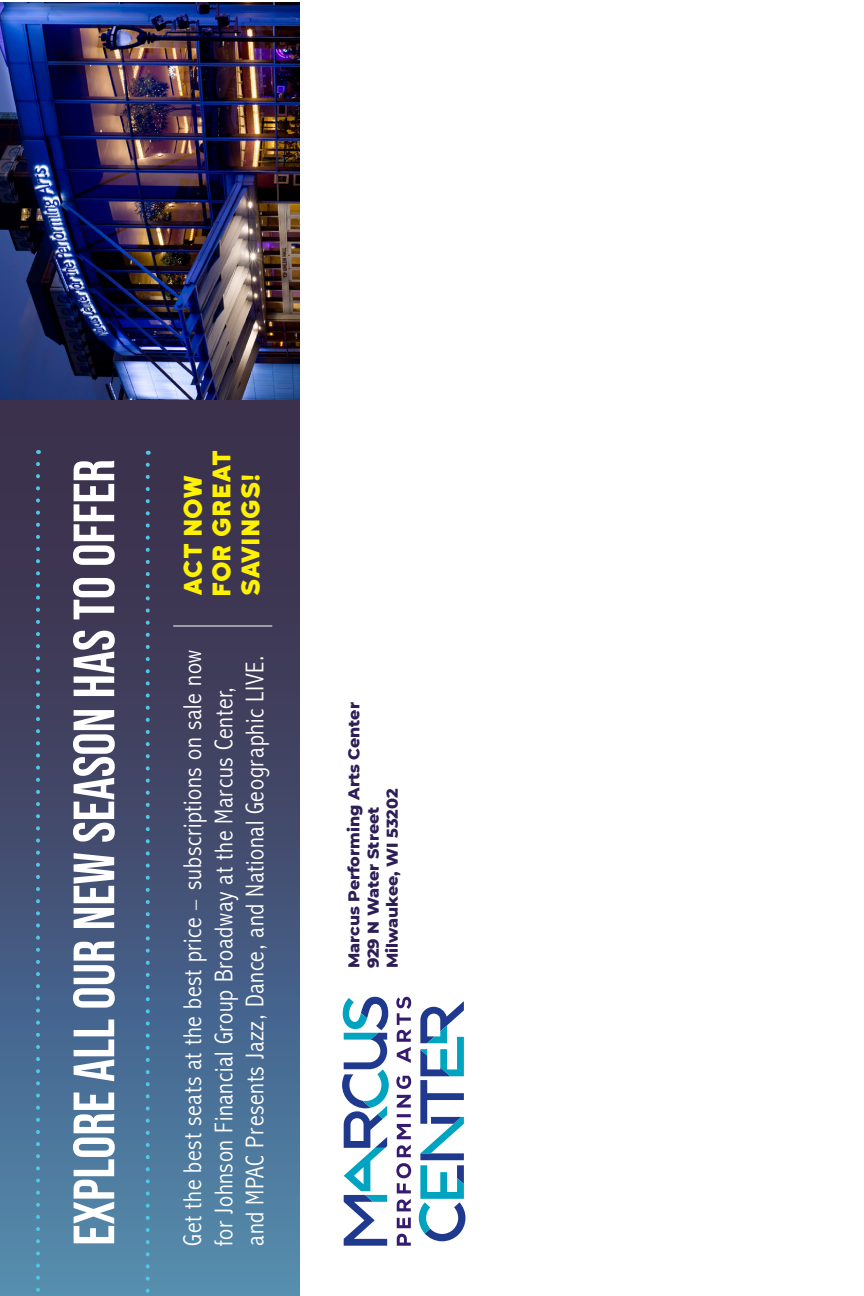
<style>
.page{position:relative;width:864px;height:1296px;background:#fff}
.page>*{position:absolute;margin:0;border:0;box-sizing:border-box;transform-origin:0 0}
.t1{font:58px "Bebas Neue";color:#fff}
.t2{font:300 condensed 26px "Abadi MT Pro";letter-spacing:.025em;color:#fff}
.t3{font:700 24px "Katahdin";letter-spacing:-.05em;color:#fff200}
.t4{font:800 16px "Montserrat";color:#2d1f56}
.s1{font-size:20px}
</style>
<div class="page">
<div style="left:0;top:399px;width:300px;height:897px;background:linear-gradient(to bottom,#38223e,#5186ad)"></div>
<svg style="left:396px;top:997px;width:15px;height:249px"></svg>
<svg style="left:342px;top:997px;width:47px;height:249px"></svg>
<svg style="left:419px;top:1001px;width:46px;height:240px"></svg>
<img style="left:0;top:3px;width:300px;height:396px">
<svg style="left:36px;top:464px;width:4px;height:832px;background:#487394"></svg>
<svg style="left:146px;top:465px;width:4px;height:831px;background:#477293"></svg>
<hr style="left:173px;top:625px;width:99px;height:1px;background:#fff">
<p class="t1" style="left:61px;top:1246px;width:788px;rotate:-90deg">explore all our new season has to offer</p>
<p class="t3" style="left:181px;top:596px;width:124px;rotate:-90deg">ACT NOW</p>
<p class="t3" style="left:210px;top:596px;width:148px;rotate:-90deg">FOR GREAT</p>
<p class="t3" style="left:239px;top:596px;width:125px;rotate:-90deg">SAVINGS!</p>
<p class="t2" style="left:179px;top:1246px;width:597px;rotate:-90deg">Get the best seats at the best price <span class="s1">–</span> subscriptions on sale now</p>
<p class="t2" style="left:241px;top:1246px;width:592px;rotate:-90deg">and MPAC Presents Jazz, Dance, and National Geographic LIVE.</p>
<p class="t2" style="left:210px;top:1246px;width:560px;rotate:-90deg">for Johnson Financial Group Broadway at the Marcus Center,</p>
<p class="t4" style="left:342px;top:968px;width:268px;rotate:-90deg">Marcus Performing Arts Center</p>
<p class="t4" style="left:381px;top:968px;width:181px;rotate:-90deg">Milwaukee, WI 53202</p>
<p class="t4" style="left:361px;top:968px;width:163px;rotate:-90deg">929 N Water Street</p>
</div>
